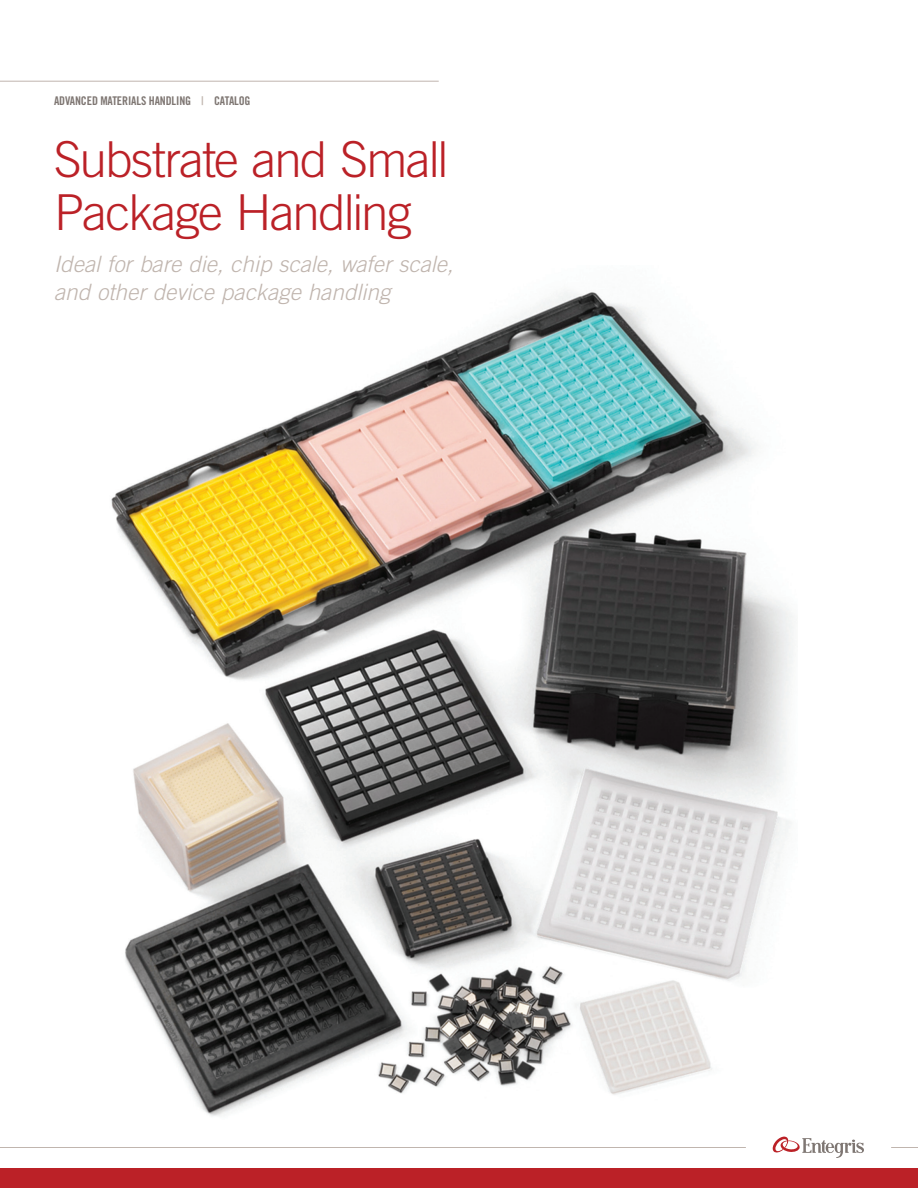
<style>
.page{position:relative;width:918px;height:1188px;background:#fff}
.page>*{position:absolute;margin:0;border:0;box-sizing:border-box;transform-origin:0 0}
.t1{font:300 49.5px/52.5px "Trade Gothic LT Std";letter-spacing:-.035em;color:#bb2127}
.t2{font:italic 300 22.5px/28.5px "Trade Gothic LT Std";color:#c0b5ae}
.t3{font:12px "Trade Gothic LT Std Bd Cn 20";letter-spacing:-.01em;color:#7e7672}
.s1{color:#c0b5ae}
</style>
<div class="page">
<div style="left:0;top:1168px;width:918px;height:20px;background:#bb2127"></div>
<img style="left:111px;top:291px;width:683px;height:846px">
<svg style="left:891px;top:1147px;width:27px;height:1px"></svg>
<hr style="left:0;top:1147px;width:746px;height:1px;background:#c0b5ae">
<svg style="left:773px;top:1137px;width:91px;height:21px"></svg>
<hr style="left:0;top:81px;width:439px;height:1px;background:#c0b5ae">
<p class="t3" style="left:54px;top:93px;width:198px">ADVANCED MATERIALS HANDLING <span class="s1">|</span> CATALOG</p>
<h1 class="t1" style="left:54px;top:133px;width:396px">Substrate and Small<br>Package Handling</h1>
<p class="t2" style="left:54px;top:250px;width:401px">Ideal for bare die, chip scale, wafer scale, and other device package handling</p>
</div>
